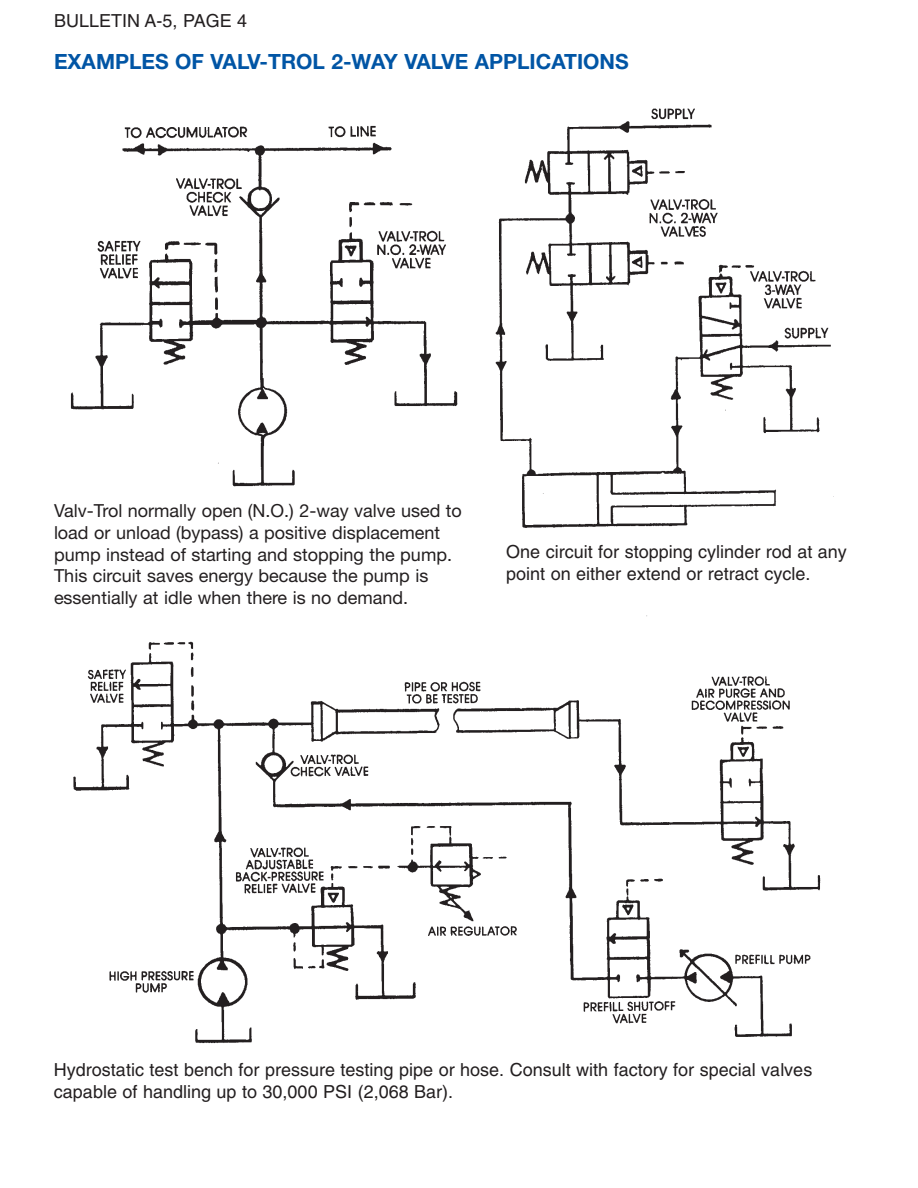
<style>
.page{position:relative;width:918px;height:1188px;background:#fff}
.page>*{position:absolute;margin:0;border:0;box-sizing:border-box;transform-origin:0 0}
.t1{font:700 21px "Helvetica Neue";color:#0155a5}
.t2{font:18px/21.6px "Helvetica";color:#231f20}
.t3{font:18px/21.6px "Helvetica Neue";color:#231f20}
</style>
<div class="page">
<img style="left:70px;top:108px;width:764px;height:936px">
<p class="t2" style="left:54px;top:12px;width:195px">BULLETIN A-5, PAGE 4</p>
<p class="t1" style="left:54px;top:54px;width:576px">EXAMPLES OF VALV-TROL 2-WAY VALVE APPLICATIONS</p>
<p class="t3" style="left:54px;top:502px;width:409px">Valv-Trol normally open (N.O.) 2-way valve used to load or unload (bypass) a positive displacement pump instead of starting and stopping the pump.<br>This circuit saves energy because the pump is essentially at idle when there is no demand.</p>
<p class="t2" style="left:506px;top:543px;width:342px">One circuit for stopping cylinder rod at any point on either extend or retract cycle.</p>
<p class="t2" style="left:54px;top:1060px;width:760px">Hydrostatic test bench for pressure testing pipe or hose. Consult with factory for special valves capable of handling up to 30,000 PSI (2,068 Bar).</p>
</div>
